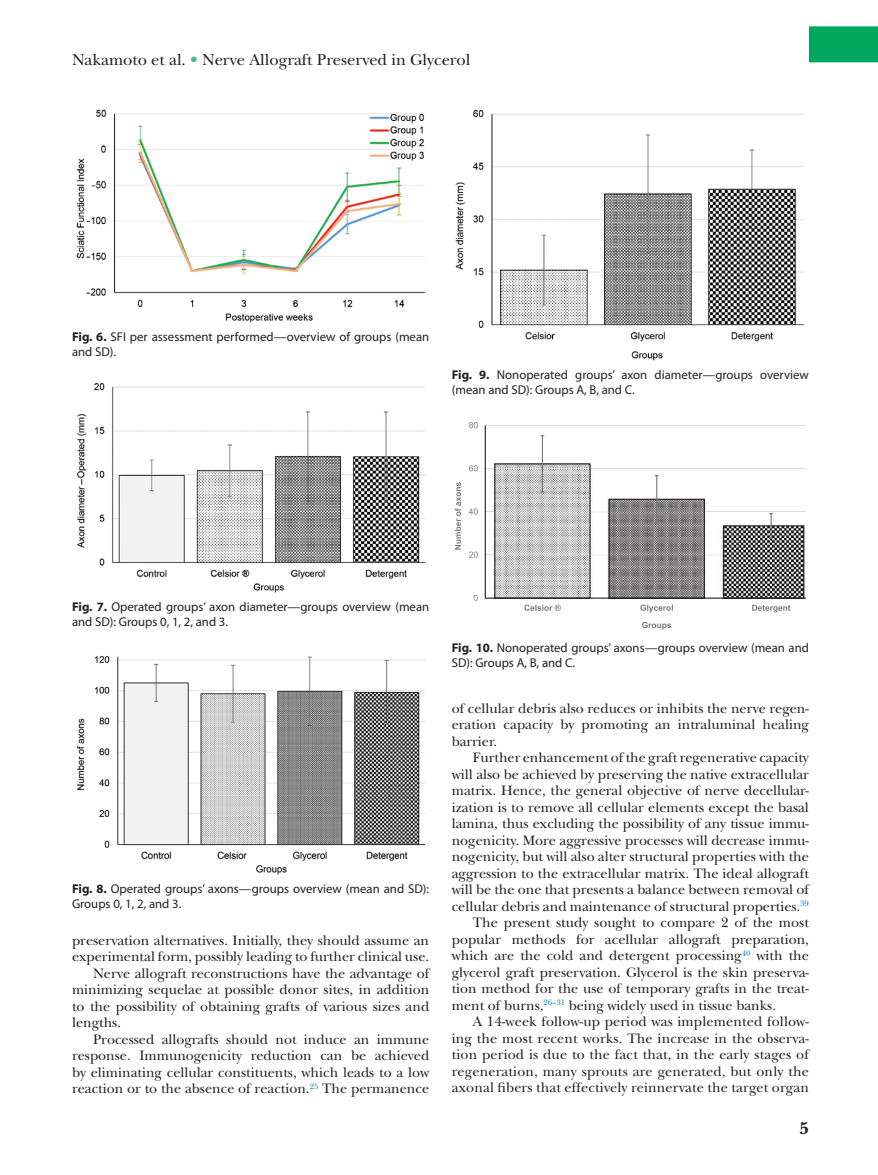
<style>
.page{position:relative;width:878px;height:1175px;background:#fff}
.page>*{position:absolute;margin:0;border:0;box-sizing:border-box;transform-origin:0 0}
.t1{font:700 18px "New Baskerville Std";color:#231f20}
.t2{font:16.5px "New Baskerville Std";color:#231f20}
.t3{font:14.25px/16.5px "New Baskerville Std";color:#231f20;text-align:justify}
.t4{font:12.75px/15px "Myriad Pro";color:#231f20}
.s1{color:#45bc89}
.s2{font-weight:700}
</style>
<div class="page">
<div style="left:808px;top:26px;width:70px;height:36px;background:#00a85f"></div>
<img style="left:76px;top:109px;width:350px;height:214px">
<img style="left:77px;top:382px;width:349px;height:211px">
<img style="left:76px;top:655px;width:350px;height:220px">
<img style="left:455px;top:109px;width:350px;height:252px">
<hr style="left:485px;top:425px;width:320px;height:1px;background:#dcdddf">
<hr style="left:485px;top:468px;width:320px;height:1px;background:#dcdddf">
<hr style="left:704px;top:511px;width:102px;height:1px;background:#dcdddf">
<svg style="left:493px;top:463px;width:312px;height:136px"></svg>
<svg style="left:540px;top:435px;width:4px;height:57px"></svg>
<svg style="left:655px;top:475px;width:3px;height:48px"></svg>
<svg style="left:769px;top:513px;width:3px;height:25px"></svg>
<hr style="left:484px;top:425px;width:2px;height:173px;background:#231f20">
<hr style="left:485px;top:597px;width:320px;height:1px;background:#231f20">
<svg style="left:474px;top:594px;width:3px;height:7px"></svg>
<svg style="left:469px;top:551px;width:8px;height:6px"></svg>
<svg style="left:469px;top:508px;width:8px;height:6px"></svg>
<svg style="left:469px;top:465px;width:8px;height:6px"></svg>
<svg style="left:469px;top:422px;width:8px;height:6px"></svg>
<svg style="left:524px;top:604px;width:37px;height:7px"></svg>
<svg style="left:640px;top:604px;width:33px;height:8px"></svg>
<svg style="left:752px;top:604px;width:38px;height:8px"></svg>
<svg style="left:454px;top:482px;width:7px;height:67px"></svg>
<svg style="left:642px;top:622px;width:29px;height:7px"></svg>
<p class="t2" style="left:72px;top:50px;width:400px">Nakamoto et al. <span class="s1">•</span> Nerve Allograft Preserved in Glycerol</p>
<p class="t4" style="left:72px;top:329px;width:359px"><span class="s2">Fig. 6.</span> SFI per assessment performed—overview of groups (mean and SD).</p>
<p class="t4" style="left:452px;top:366px;width:359px"><span class="s2">Fig. 9.</span> Nonoperated groups’ axon diameter—groups overview (mean and SD): Groups A, B, and C.</p>
<p class="t4" style="left:72px;top:598px;width:359px"><span class="s2">Fig. 7.</span> Operated groups’ axon diameter—groups overview (mean and SD): Groups 0, 1, 2, and 3.</p>
<p class="t4" style="left:72px;top:881px;width:358px"><span class="s2">Fig. 8.</span> Operated groups’ axons—groups overview (mean and SD):<br>Groups 0, 1, 2, and 3.</p>
<p class="t3" style="left:72px;top:932px;width:358px">preservation alternatives. Initially, they should assume an</p>
<p class="t3" style="left:72px;top:948px;width:358px">experimental form, possibly leading to further clinical use.</p>
<p class="t3" style="left:93px;top:965px;width:338px">Nerve allograft reconstructions have the advantage of</p>
<p class="t3" style="left:72px;top:981px;width:359px">minimizing sequelae at possible donor sites, in addition</p>
<p class="t3" style="left:72px;top:998px;width:359px">to the possibility of obtaining grafts of various sizes and</p>
<p class="t3" style="left:72px;top:1014px;width:51px">lengths.</p>
<p class="t3" style="left:93px;top:1031px;width:337px">Processed allografts should not induce an immune</p>
<p class="t3" style="left:72px;top:1047px;width:359px">response. Immunogenicity reduction can be achieved</p>
<p class="t3" style="left:72px;top:1064px;width:358px">by eliminating cellular constituents, which leads to a low</p>
<p class="t3" style="left:72px;top:1080px;width:358px">reaction or to the absence of reaction.<sup>25</sup> The permanence</p>
<p class="t4" style="left:452px;top:640px;width:359px"><span class="s2">Fig. 10.</span> Nonoperated groups’ axons—groups overview (mean and<br>SD): Groups A, B, and C.</p>
<p class="t3" style="left:452px;top:700px;width:359px">of cellular debris also reduces or inhibits the nerve regen&shy;eration capacity by promoting an intraluminal healing barrier.</p>
<p class="t3" style="left:473px;top:749px;width:337px">Further enhancement of the graft regenerative capacity</p>
<p class="t3" style="left:452px;top:766px;width:359px">will also be achieved by preserving the native extracellular</p>
<p class="t3" style="left:452px;top:782px;width:359px">matrix. Hence, the general objective of nerve decellular-</p>
<p class="t3" style="left:452px;top:799px;width:359px">ization is to remove all cellular elements except the basal</p>
<p class="t3" style="left:452px;top:815px;width:359px">lamina, thus excluding the possibility of any tissue immu-</p>
<p class="t3" style="left:452px;top:832px;width:359px">nogenicity. More aggressive processes will decrease immu-</p>
<p class="t3" style="left:452px;top:848px;width:359px">nogenicity, but will also alter structural properties with the</p>
<p class="t3" style="left:452px;top:865px;width:358px">aggression to the extracellular matrix. The ideal allograft</p>
<p class="t3" style="left:452px;top:881px;width:358px">will be the one that presents a balance between removal of</p>
<p class="t3" style="left:452px;top:898px;width:358px">cellular debris and maintenance of structural properties.<sup>39</sup></p>
<p class="t3" style="left:472px;top:914px;width:337px">The present study sought to compare 2 of the most</p>
<p class="t3" style="left:451px;top:931px;width:359px">popular methods for acellular allograft preparation,</p>
<p class="t3" style="left:451px;top:947px;width:359px">which are the cold and detergent processing<sup>40</sup> with the</p>
<p class="t3" style="left:452px;top:964px;width:358px">glycerol graft preservation. Glycerol is the skin preserva-</p>
<p class="t3" style="left:452px;top:980px;width:358px">tion method for the use of temporary grafts in the treat-</p>
<p class="t3" style="left:452px;top:997px;width:326px">ment of burns,<sup>26–31</sup> being widely used in tissue banks.</p>
<p class="t3" style="left:473px;top:1013px;width:338px">A 14-week follow-up period was implemented follow-</p>
<p class="t3" style="left:452px;top:1030px;width:359px">ing the most recent works. The increase in the observa-</p>
<p class="t3" style="left:452px;top:1046px;width:358px">tion period is due to the fact that, in the early stages of</p>
<p class="t3" style="left:452px;top:1063px;width:359px">regeneration, many sprouts are generated, but only the</p>
<p class="t3" style="left:452px;top:1079px;width:359px">axonal fibers that effectively reinnervate the target organ</p>
<p class="t1" style="left:799px;top:1118px;width:11px">5</p>
</div>
